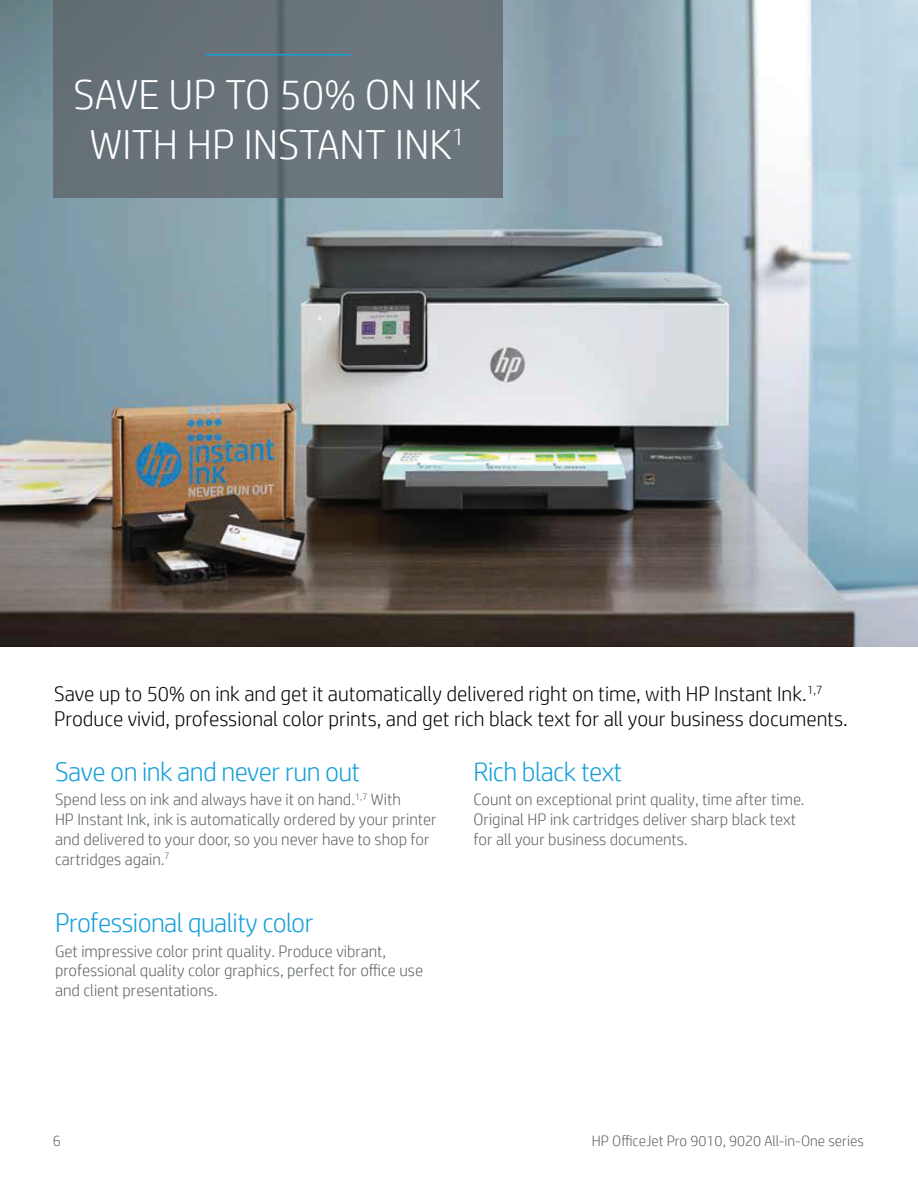
<style>
.page{position:relative;width:918px;height:1188px;background:#fff}
.page>*{position:absolute;margin:0;border:0;box-sizing:border-box;transform-origin:0 0}
.t1{font:300 42px/50.4px "HP Simplified";color:#fff;text-align:center}
.t2{font:300 27px "HP Simplified";letter-spacing:-.02em;color:#159fda}
.t3{font:300 21px/25.2px "HP Simplified";color:#040503}
.t4{font:300 16.5px/19.8px "HP Simplified";color:#5e6469}
.t5{font:300 15px "HP Simplified";color:#5e6469}
</style>
<div class="page">
<img style="left:0;top:0;width:918px;height:647px">
<div style="left:54px;top:0;width:449px;height:198px;background:#69747a"></div>
<hr style="left:206px;top:54px;width:145px;height:2px;background:#159fda">
<p class="t1" style="left:73px;top:68px;width:409px">SAVE UP TO 50% ON INK<br>WITH HP INSTANT INK<sup>1</sup></p>
<p class="t3" style="left:54px;top:681px;width:795px">Save up to 50% on ink and get it automatically delivered right on time, with HP Instant Ink.<sup>1,7<br></sup>Produce vivid, professional color prints, and get rich black text for all your business documents.</p>
<p class="t2" style="left:55px;top:756px;width:307px">Save on ink and never run out</p>
<p class="t4" style="left:55px;top:789px;width:383px">Spend less on ink and always have it on hand.<sup>1,7</sup> With<br>HP Instant Ink, ink is automatically ordered by your printer and delivered to your door, so you never have to shop for cartridges again.<sup>7</sup></p>
<p class="t2" style="left:55px;top:908px;width:260px">Professional quality color</p>
<p class="t4" style="left:55px;top:941px;width:370px">Get impressive color print quality. Produce vibrant, professional quality color graphics, perfect for office use and client presentations.</p>
<p class="t2" style="left:474px;top:756px;width:150px">Rich black text</p>
<p class="t4" style="left:474px;top:789px;width:333px">Count on exceptional print quality, time after time.<br>Original HP ink cartridges deliver sharp black text for all your business documents.</p>
<p class="t5" style="left:53px;top:1133px;width:10px">6</p>
<p class="t5" style="left:592px;top:1133px;width:274px">HP OfficeJet Pro 9010, 9020 All-in-One series</p>
</div>
